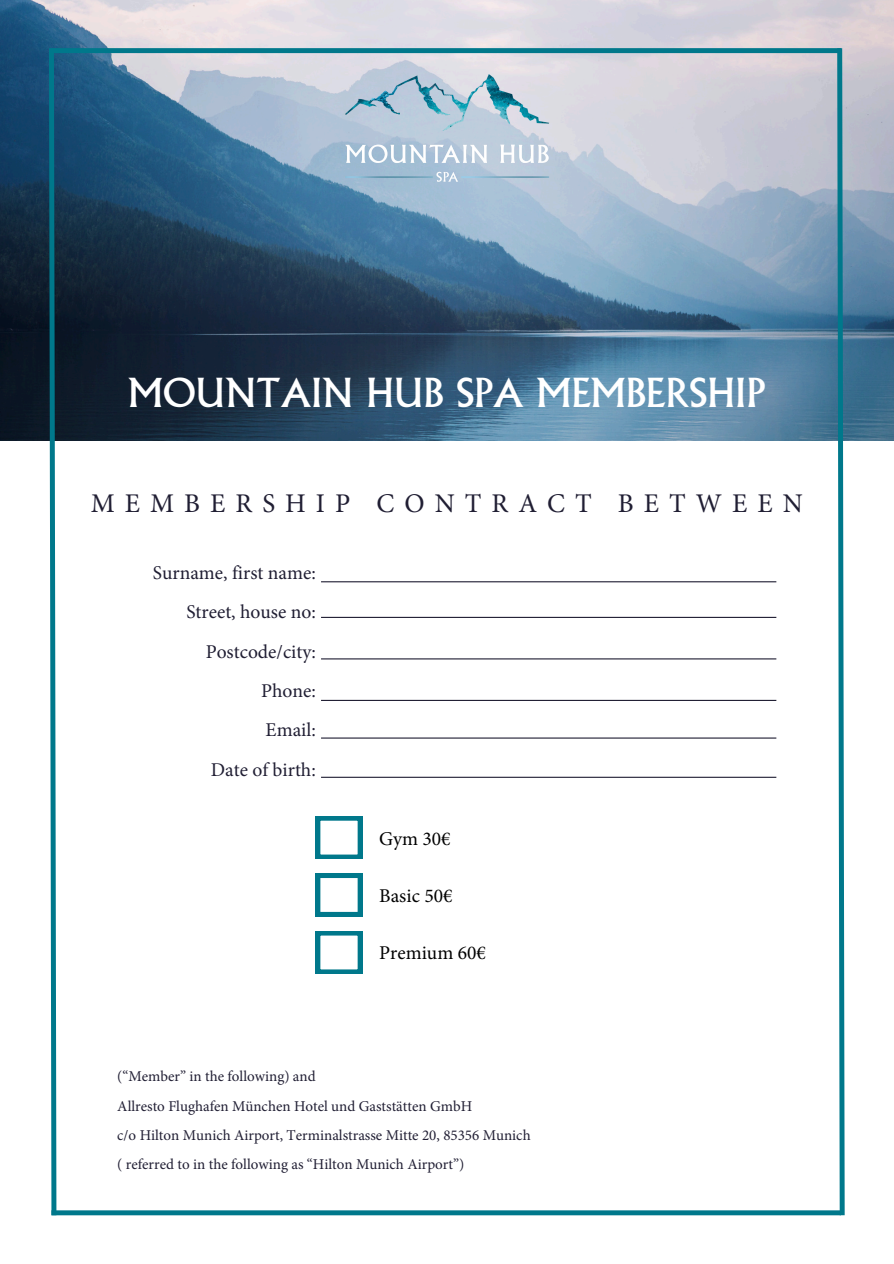
<style>
.page{position:relative;width:894px;height:1264px;background:#fff}
.page>*{position:absolute;margin:0;border:0;box-sizing:border-box;transform-origin:0 0}
.t1{font:39px "Albertus MT Std";color:#fff}
.t2{font:27px "Minion Pro";letter-spacing:.37em;color:#201e33}
.t3{font:19.5px/39.3px "Minion Pro";color:#201e33;text-align:right}
.t4{font:19.5px "Minion Pro";color:#000}
.t5{font:15px "Minion Pro";color:#201e33}
</style>
<div class="page">
<img style="left:0;top:0;width:893px;height:440px">
<div style="left:51px;top:48px;width:789px;height:5px;background:#00788b"></div>
<div style="left:51px;top:1210px;width:789px;height:5px;background:#00788b"></div>
<svg style="left:46px;top:43px;width:13px;height:1173px"></svg>
<svg style="left:834px;top:43px;width:12px;height:1173px"></svg>
<img style="left:344px;top:73px;width:205px;height:108px">
<hr style="left:321px;top:581px;width:455px;height:1px;background:#201e33">
<hr style="left:321px;top:617px;width:455px;height:1px;background:#201e33">
<hr style="left:321px;top:658px;width:455px;height:1px;background:#201e33">
<hr style="left:321px;top:700px;width:455px;height:1px;background:#201e33">
<hr style="left:321px;top:737px;width:455px;height:1px;background:#201e33">
<hr style="left:321px;top:776px;width:455px;height:1px;background:#201e33">
<svg style="left:316px;top:816px;width:46px;height:43px"></svg>
<svg style="left:316px;top:873px;width:46px;height:43px"></svg>
<svg style="left:316px;top:931px;width:46px;height:42px"></svg>
<h1 class="t1" style="left:128px;top:378px;width:638px">MOUNTAIN HUB SPA MEMBERSHIP</h1>
<h2 class="t2" style="left:91px;top:492px;width:713px">MEMBERSHIP CONTRACT BETWEEN</h2>
<h3 class="t3" style="left:153px;top:555px;width:164px">Surname, first name:<br>Street, house no:<br>Postcode/city:<br>Phone:<br>Email:<br>Date of birth:</h3>
<p class="t4" style="left:379px;top:830px;width:73px">Gym 30€</p>
<p class="t4" style="left:379px;top:887px;width:75px">Basic 50€</p>
<p class="t4" style="left:379px;top:945px;width:108px">Premium 60€</p>
<h3 class="t5" style="left:117px;top:1070px;width:200px">(“Member” in the following) and</h3>
<h3 class="t5" style="left:117px;top:1099px;width:356px">Allresto Flughafen München Hotel und Gaststätten GmbH</h3>
<h3 class="t5" style="left:117px;top:1129px;width:415px">c/o Hilton Munich Airport, Terminalstrasse Mitte 20, 85356 Munich</h3>
<p class="t5" style="left:117px;top:1158px;width:348px">( referred to in the following as “Hilton Munich Airport”)</p>
</div>
